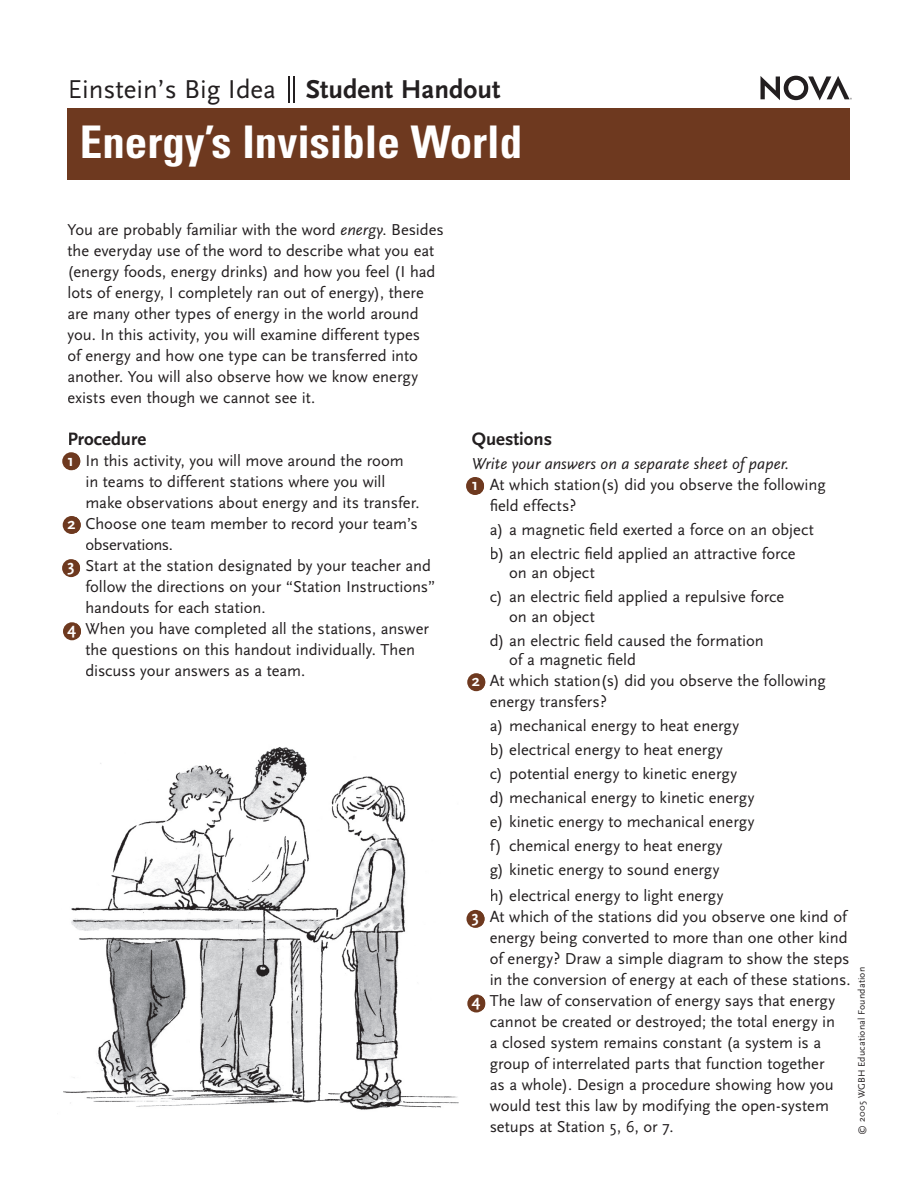
<style>
.page{position:relative;width:918px;height:1188px;background:#fff}
.page>*{position:absolute;margin:0;border:0;box-sizing:border-box;transform-origin:0 0}
.t1{font:700 condensed 45px "Univers";color:#fff}
.t2{font:27px "Scala Sans";color:#231f20}
.t3{font:700 18.75px "Scala Sans";color:#231f20}
.t4{font:16.5px/24px "Scala Sans";letter-spacing:-.005em;color:#231f20}
.t5{font:italic 16.5px "Scala Sans";letter-spacing:.005em;color:#231f20}
.t6{font:16.5px "Scala Sans";letter-spacing:-.025em;color:#231f20}
.t7{font:9.75px "Scala Sans";letter-spacing:.015em;color:#231f20}
.s1{font-weight:700}
.s2{font-style:italic}
.s3{font-weight:700;color:#fff}
</style>
<div class="page">
<div style="left:68px;top:108px;width:782px;height:71px;background:#6e391f"></div>
<svg style="left:288px;top:77px;width:6px;height:26px"></svg>
<svg style="left:760px;top:76px;width:92px;height:24px"></svg>
<div style="left:467px;top:995px;width:18px;height:17px;background:#6e391f;border-radius:50%"></div>
<div style="left:467px;top:910px;width:18px;height:18px;background:#6e391f;border-radius:50%"></div>
<div style="left:467px;top:673px;width:18px;height:18px;background:#6e391f;border-radius:50%"></div>
<div style="left:466px;top:477px;width:18px;height:18px;background:#6e391f;border-radius:50%"></div>
<div style="left:63px;top:622px;width:18px;height:18px;background:#6e391f;border-radius:50%"></div>
<div style="left:62px;top:559px;width:18px;height:18px;background:#6e391f;border-radius:50%"></div>
<div style="left:63px;top:516px;width:18px;height:18px;background:#6e391f;border-radius:50%"></div>
<div style="left:62px;top:452px;width:18px;height:18px;background:#6e391f;border-radius:50%"></div>
<svg style="left:76px;top:517px;width:5px;height:16px"></svg>
<svg style="left:76px;top:623px;width:5px;height:15px"></svg>
<svg style="left:480px;top:911px;width:5px;height:15px"></svg>
<svg style="left:480px;top:995px;width:5px;height:15px"></svg>
<img style="left:63px;top:747px;width:396px;height:363px">
<h2 class="t2" style="left:68px;top:75px;width:434px">Einstein’s Big Idea <span class="s1">Student Handout</span></h2>
<h1 class="t1" style="left:80px;top:115px;width:444px">Energy’s Invisible World</h1>
<p class="t4" style="left:68px;top:219px;width:378px;line-height:21px">You are probably familiar with the word <span class="s2">energy</span>. Besides the everyday use of the word to describe what you eat (energy foods, energy drinks) and how you feel (I had lots of energy, I completely ran out of energy), there are many other types of energy in the world around you. In this activity, you will examine different types<br>of energy and how one type can be transferred into another. You will also observe how we know energy exists even though we cannot see it.</p>
<p class="t3" style="left:68px;top:429px;width:80px">Procedure</p>
<p class="t4" style="left:68px;top:449px;width:338px"><span class="s3">1</span> In this activity, you will move around the room</p>
<p class="t4" style="left:86px;top:470px;width:301px">in teams to different stations where you will</p>
<p class="t4" style="left:86px;top:491px;width:336px">make observations about energy and its transfer.</p>
<p class="t4" style="left:68px;top:512px;width:352px"><span class="s3">2</span> Choose one team member to record your team’s</p>
<p class="t6" style="left:86px;top:535px;width:89px">observations.</p>
<p class="t4" style="left:68px;top:554px;width:365px"><span class="s3">3</span> Start at the station designated by your teacher and</p>
<p class="t4" style="left:86px;top:575px;width:351px">follow the directions on your “Station Instructions”</p>
<p class="t4" style="left:86px;top:596px;width:181px">handouts for each station.</p>
<p class="t4" style="left:68px;top:617px;width:363px"><span class="s3">4</span> When you have completed all the stations, answer</p>
<p class="t4" style="left:86px;top:638px;width:331px">the questions on this handout individually. Then</p>
<p class="t4" style="left:86px;top:659px;width:221px">discuss your answers as a team.</p>
<p class="t3" style="left:472px;top:429px;width:82px">Questions</p>
<p class="t5" style="left:472px;top:454px;width:319px">Write your answers on a separate sheet of paper.</p>
<p class="t4" style="left:472px;top:473px;width:356px"><span class="s3">1</span> At which station(s) did you observe the following</p>
<p class="t4" style="left:490px;top:494px;width:88px">field effects?</p>
<p class="t4" style="left:490px;top:518px;width:326px">a) a magnetic field exerted a force on an object b) an electric field applied an attractive force</p>
<p class="t4" style="left:490px;top:561px;width:296px;text-indent:20px">on an object<br>c) an electric field applied a repulsive force</p>
<p class="t4" style="left:490px;top:605px;width:276px;text-indent:20px">on an object<br>d) an electric field caused the formation</p>
<p class="t4" style="left:509px;top:648px;width:128px">of a magnetic field</p>
<p class="t4" style="left:472px;top:669px;width:356px"><span class="s3">2</span> At which station(s) did you observe the following</p>
<p class="t4" style="left:490px;top:690px;width:119px">energy transfers?</p>
<p class="t4" style="left:490px;top:714px;width:266px">a) mechanical energy to heat energy b) electrical energy to heat energy<br>c) potential energy to kinetic energy d) mechanical energy to kinetic energy e) kinetic energy to mechanical energy f) chemical energy to heat energy<br>g) kinetic energy to sound energy</p>
<p class="t4" style="left:490px;top:884px;width:235px">h) electrical energy to light energy</p>
<p class="t4" style="left:472px;top:905px;width:376px"><span class="s3">3</span> At which of the stations did you observe one kind of</p>
<p class="t4" style="left:490px;top:926px;width:359px">energy being converted to more than one other kind</p>
<p class="t4" style="left:490px;top:947px;width:361px">of energy? Draw a simple diagram to show the steps</p>
<p class="t4" style="left:490px;top:968px;width:362px">in the conversion of energy at each of these stations.</p>
<p class="t4" style="left:472px;top:989px;width:365px"><span class="s3">4</span> The law of conservation of energy says that energy</p>
<p class="t4" style="left:490px;top:1010px;width:347px">cannot be created or destroyed; the total energy in</p>
<p class="t4" style="left:490px;top:1031px;width:333px">a closed system remains constant (a system is a</p>
<p class="t4" style="left:490px;top:1052px;width:336px">group of interrelated parts that function together</p>
<p class="t4" style="left:490px;top:1073px;width:346px">as a whole). Design a procedure showing how you</p>
<p class="t4" style="left:490px;top:1094px;width:341px">would test this law by modifying the open-system</p>
<p class="t4" style="left:490px;top:1115px;width:185px">setups at Station 5, 6, or 7.</p>
<p class="t7" style="left:856px;top:1134px;width:169px;rotate:-90deg">© 2005 WGBH Educational Foundation</p>
</div>
